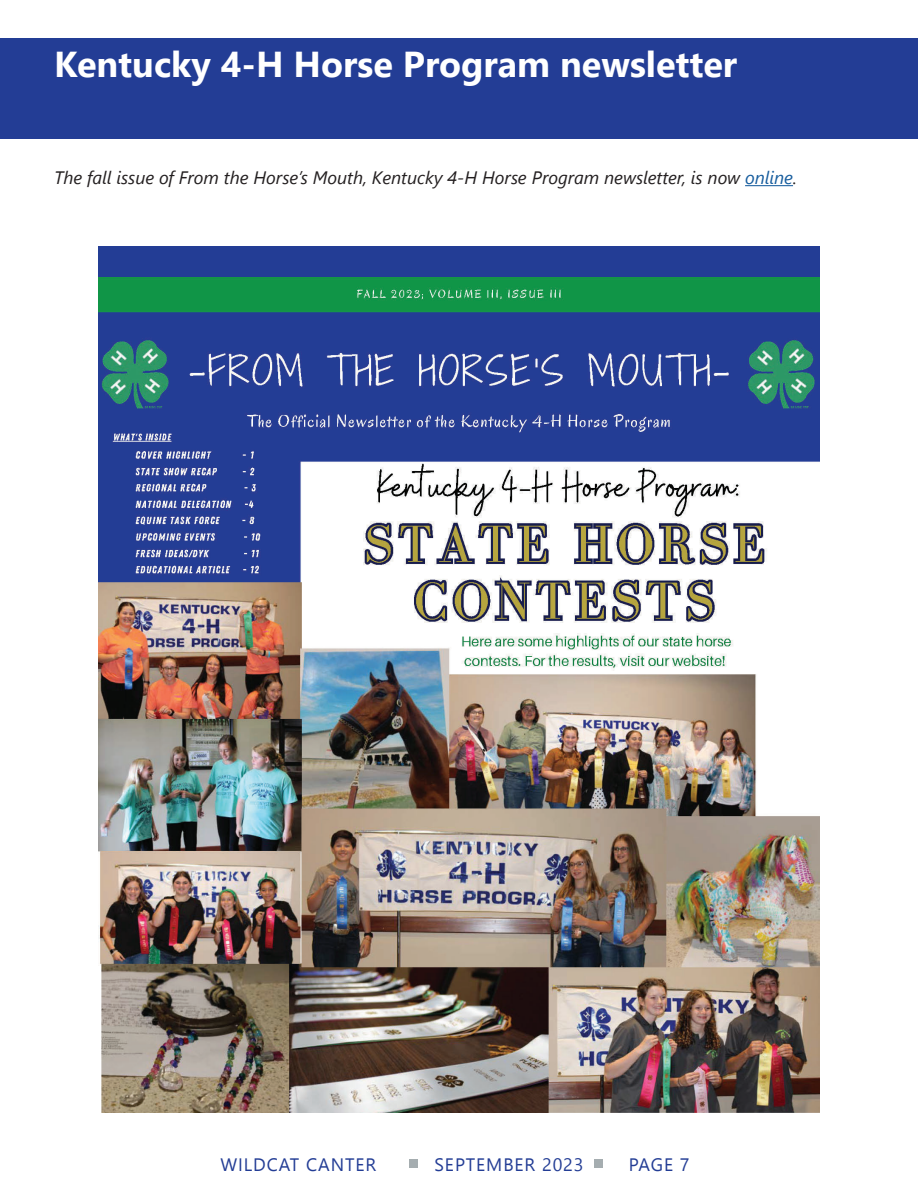
<style>
.page{position:relative;width:918px;height:1188px;background:#fff}
.page>*{position:absolute;margin:0;border:0;box-sizing:border-box;transform-origin:0 0}
.t1{font:700 36px "Segoe UI";color:#fff}
.t2{font:italic 18px "Segoe UI";color:#231f20}
.t3{font:18px "Segoe UI Historic";letter-spacing:.05em;color:#233d95}
.s1{color:#175d9e}
</style>
<div class="page">
<div style="left:409px;top:1159px;width:9px;height:9px;background:#a5adb0"></div>
<div style="left:594px;top:1159px;width:9px;height:9px;background:#a5adb0"></div>
<div style="left:0;top:38px;width:918px;height:101px;background:#233d95"></div>
<hr style="left:745px;top:185px;width:48px;height:1px;background:#175d9e">
<img style="left:99px;top:247px;width:720px;height:865px">
<p class="t1" style="left:54px;top:30px;width:685px">Kentucky 4-H Horse Program newsletter</p>
<p class="t2" style="left:54px;top:161px;width:744px">The fall issue of From the Horse’s Mouth, Kentucky 4-H Horse Program newsletter, is now <span class="s1">online</span>.</p>
<p class="t3" style="left:220px;top:1154px;width:157px">WILDCAT CANTER</p>
<p class="t3" style="left:435px;top:1154px;width:151px">SEPTEMBER 2023</p>
<p class="t3" style="left:629px;top:1154px;width:62px">PAGE 7</p>
</div>
